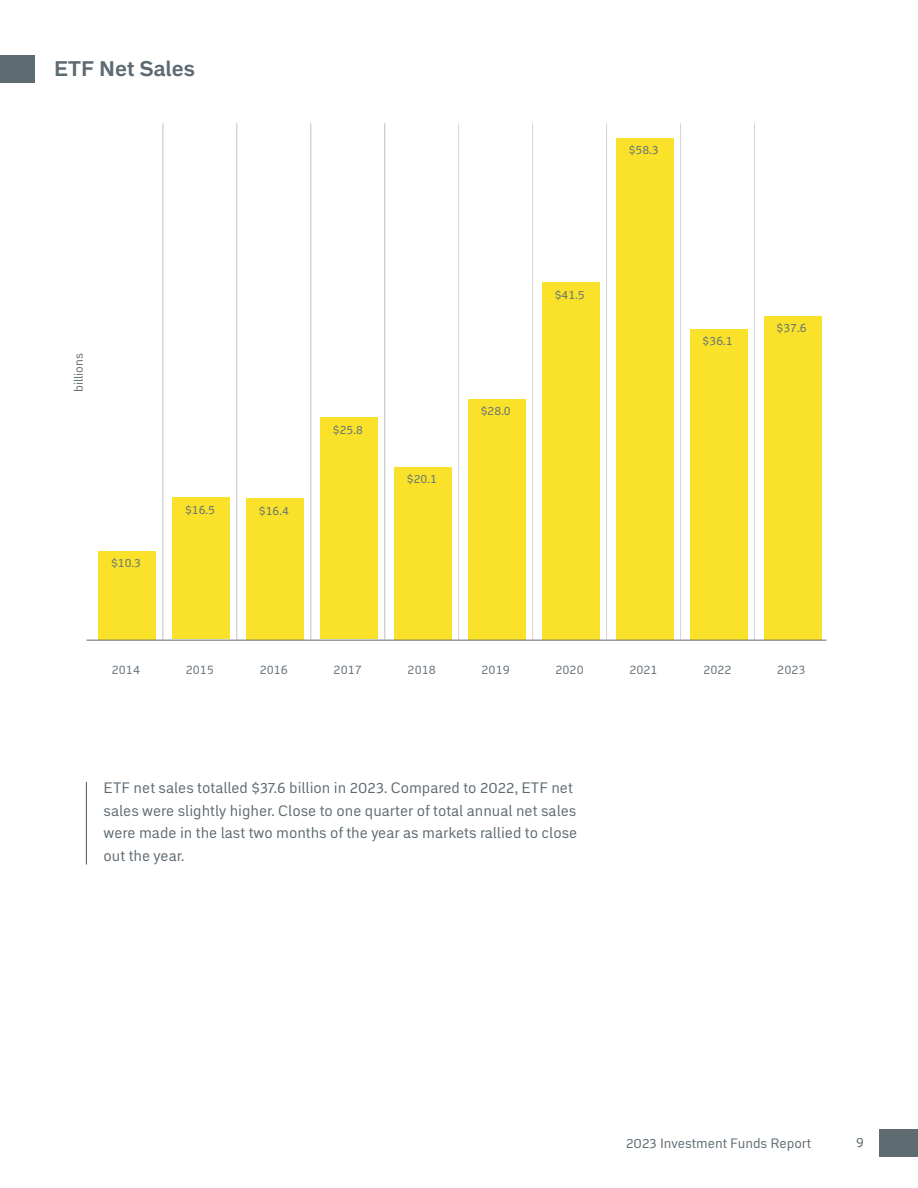
<style>
.page{position:relative;width:918px;height:1188px;background:#fff}
.page>*{position:absolute;margin:0;border:0;box-sizing:border-box;transform-origin:0 0}
.t1{font:700 21px "Embarcadero MVB Pro";color:#5e6a71}
.t2{font:15px/22.5px "Embarcadero MVB Pro";color:#5e6a71}
.t3{font:13.5px "Embarcadero MVB Pro";color:#5e6a71}
.t4{font:12.45px "Embarcadero MVB Pro";color:#5e6a71}
.t5{font:12px "Embarcadero MVB Pro";color:#5e6a71}
</style>
<div class="page">
<div style="left:880px;top:1130px;width:38px;height:27px;background:#5e6b70"></div>
<div style="left:0;top:55px;width:35px;height:27px;background:#5e6b73"></div>
<hr style="left:86px;top:782px;width:1px;height:83px;background:#5e6a71">
<hr style="left:163px;top:123px;width:1px;height:517px;background:#bbbdbf">
<hr style="left:237px;top:123px;width:1px;height:517px;background:#bbbdbf">
<hr style="left:310px;top:123px;width:1px;height:517px;background:#bbbdbf">
<hr style="left:384px;top:123px;width:1px;height:517px;background:#bbbdbf">
<hr style="left:458px;top:123px;width:1px;height:517px;background:#d0d2d3">
<hr style="left:532px;top:123px;width:1px;height:517px;background:#d0d2d3">
<hr style="left:606px;top:123px;width:1px;height:517px;background:#d0d2d3">
<hr style="left:680px;top:123px;width:1px;height:517px;background:#d0d2d3">
<hr style="left:754px;top:123px;width:1px;height:517px;background:#d0d2d3">
<div style="left:98px;top:551px;width:58px;height:88px;background:#f9e229"></div>
<div style="left:172px;top:498px;width:58px;height:141px;background:#f9e229"></div>
<div style="left:246px;top:498px;width:58px;height:141px;background:#f9e229"></div>
<div style="left:320px;top:417px;width:57px;height:222px;background:#f9e229"></div>
<div style="left:394px;top:467px;width:57px;height:172px;background:#f9e229"></div>
<div style="left:468px;top:399px;width:57px;height:240px;background:#f9e229"></div>
<div style="left:542px;top:282px;width:57px;height:357px;background:#f9e229"></div>
<div style="left:616px;top:138px;width:57px;height:501px;background:#f9e229"></div>
<div style="left:690px;top:329px;width:57px;height:310px;background:#f9e229"></div>
<div style="left:764px;top:316px;width:57px;height:323px;background:#f9e229"></div>
<hr style="left:87px;top:640px;width:739px;height:1px;background:#5e6a71">
<h1 class="t1" style="left:54px;top:54px;width:143px">ETF Net Sales</h1>
<p class="t5" style="left:629px;top:142px;width:32px">$58.3</p>
<p class="t5" style="left:70px;top:392px;width:40px;rotate:-90deg">billions</p>
<p class="t5" style="left:111px;top:555px;width:32px">$10.3</p>
<p class="t5" style="left:185px;top:501px;width:32px">$16.5</p>
<p class="t5" style="left:259px;top:502px;width:32px">$16.4</p>
<p class="t5" style="left:333px;top:421px;width:32px">$25.8</p>
<p class="t5" style="left:407px;top:470px;width:32px">$20.1</p>
<p class="t5" style="left:481px;top:402px;width:32px">$28.0</p>
<p class="t5" style="left:555px;top:286px;width:32px">$41.5</p>
<p class="t5" style="left:703px;top:333px;width:32px">$36.1</p>
<p class="t5" style="left:777px;top:320px;width:32px">$37.6</p>
<p class="t4" style="left:112px;top:660px;width:30px">2014</p>
<p class="t4" style="left:186px;top:660px;width:30px">2015</p>
<p class="t4" style="left:260px;top:660px;width:30px">2016</p>
<p class="t4" style="left:334px;top:660px;width:30px">2017</p>
<p class="t4" style="left:408px;top:660px;width:30px">2018</p>
<p class="t4" style="left:482px;top:660px;width:30px">2019</p>
<p class="t4" style="left:555px;top:660px;width:30px">2020</p>
<p class="t4" style="left:629px;top:660px;width:30px">2021</p>
<p class="t4" style="left:703px;top:660px;width:30px">2022</p>
<p class="t4" style="left:777px;top:660px;width:30px">2023</p>
<p class="t2" style="left:104px;top:776px;width:475px">ETF net sales totalled $37.6 billion in 2023. Compared to 2022, ETF net sales were slightly higher. Close to one quarter of total annual net sales were made in the last two months of the year as markets rallied to close out the year.</p>
<p class="t3" style="left:626px;top:1134px;width:187px">2023 Investment Funds Report</p>
<p class="t3" style="left:856px;top:1132px;width:9px">9</p>
</div>
